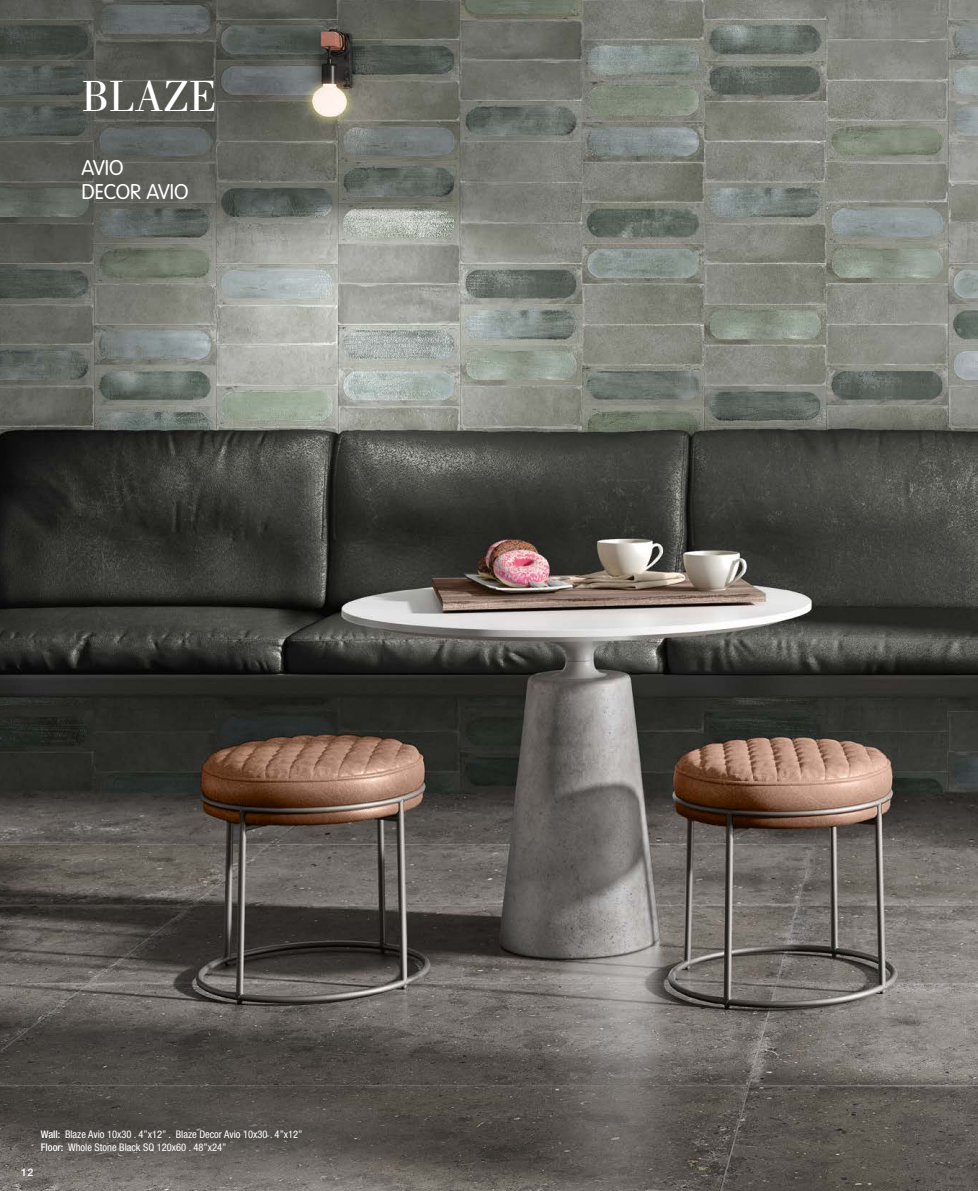
<style>
.page{position:relative;width:978px;height:1191px;background:#fff}
.page>*{position:absolute;margin:0;border:0;box-sizing:border-box;transform-origin:0 0}
.t1{font:45px "Bodoni Std";color:#fff}
.t2{font:300 21px/24px "VAG Rounded Std";color:#fff}
.t3{font:condensed 10.5px/13.5px "Helvetica Neue LT Std";color:#fff}
.t4{font:500 10.5px "Helvetica Neue LT Std";color:#fff}
.s1{font-weight:500}
</style>
<div class="page">
<img style="left:0;top:0;width:978px;height:1191px">
<h1 class="t1" style="left:81px;top:71px;width:137px">BLAZE</h1>
<h2 class="t2" style="left:81px;top:156px;width:109px">AVIO<br>DECOR AVIO</h2>
<p class="t3" style="left:41px;top:1127px;width:263px"><span class="s1">Wall:</span> Blaze Avio 10x30 . 4”x12” . Blaze Decor Avio 10x30 . 4”x12”<br><span class="s1">Floor:</span> Whole Stone Black SQ 120x60 . 48”x24”</p>
<p class="t4" style="left:21px;top:1165px;width:13px">12</p>
</div>
